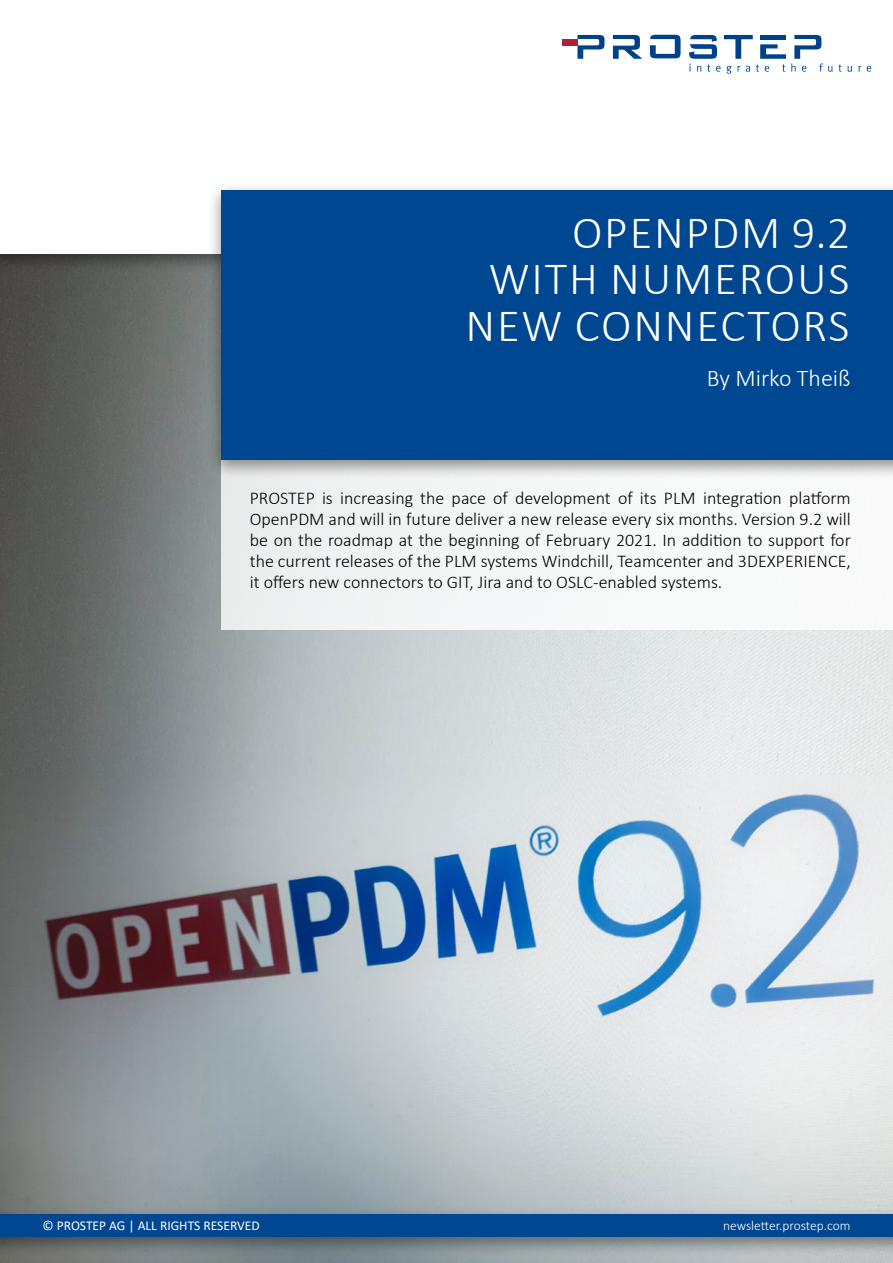
<style>
.page{position:relative;width:893px;height:1263px;background:#fff}
.page>*{position:absolute;margin:0;border:0;box-sizing:border-box;transform-origin:0 0}
.t1{font:300 46.5px/46.5px "Calibri";letter-spacing:.04em;color:#fff;text-align:right}
.t2{font:300 24px "Calibri";color:#fff}
.t3{font:300 18px/21px "Calibri";color:#000;text-align:justify}
.t4{font:13.5px "Calibri";color:#fff}
.t5{font:300 13.5px "Calibri";color:#fff}
</style>
<div class="page">
<img style="left:0;top:774px;width:893px;height:489px">
<img style="left:0;top:274px;width:893px;height:500px">
<svg style="left:650px;top:35px;width:31px;height:23px"></svg>
<svg style="left:577px;top:35px;width:27px;height:24px"></svg>
<svg style="left:613px;top:35px;width:29px;height:24px"></svg>
<div style="left:562px;top:39px;width:15px;height:6px;background:#ae2135"></div>
<svg style="left:839px;top:64px;width:3px;height:8px"></svg>
<svg style="left:848px;top:66px;width:4px;height:6px"></svg>
<svg style="left:858px;top:66px;width:3px;height:6px"></svg>
<svg style="left:867px;top:66px;width:4px;height:6px"></svg>
<svg style="left:689px;top:35px;width:144px;height:39px"></svg>
<hr style="left:760px;top:35px;width:26px;height:4px;background:#004289">
<div style="left:0;top:1206px;width:893px;height:51px;background:#000;opacity:.43"></div>
<div style="left:0;top:1214px;width:893px;height:23px;background:#004792"></div>
<div style="left:221px;top:425px;width:672px;height:205px;background:#f6f7f8"></div>
<div style="left:207px;top:182px;width:686px;height:298px;background:#000;opacity:.43"></div>
<div style="left:221px;top:190px;width:672px;height:269px;background:#004792"></div>
<h1 class="t1" style="left:466px;top:208px;width:386px">OPENPDM 9.2<br>WITH NUMEROUS<br>NEW CONNECTORS</h1>
<h2 class="t2" style="left:707px;top:363px;width:145px">By Mirko Theiß</h2>
<p class="t3" style="left:250px;top:487px;width:603px">PROSTEP is increasing the pace of development of its PLM integration platform OpenPDM and will in future deliver a new release every six months. Version 9.2 will be on the roadmap at the beginning of February 2021. In addition to support for the current releases of the PLM systems Windchill, Teamcenter and 3DEXPERIENCE, it offers new connectors to GIT, Jira and to OSLC-enabled systems.</p>
<p class="t4" style="left:43px;top:1216px;width:219px">© PROSTEP AG | ALL RIGHTS RESERVED</p>
<p class="t5" style="left:723px;top:1217px;width:129px">newsletter.prostep.com</p>
</div>
